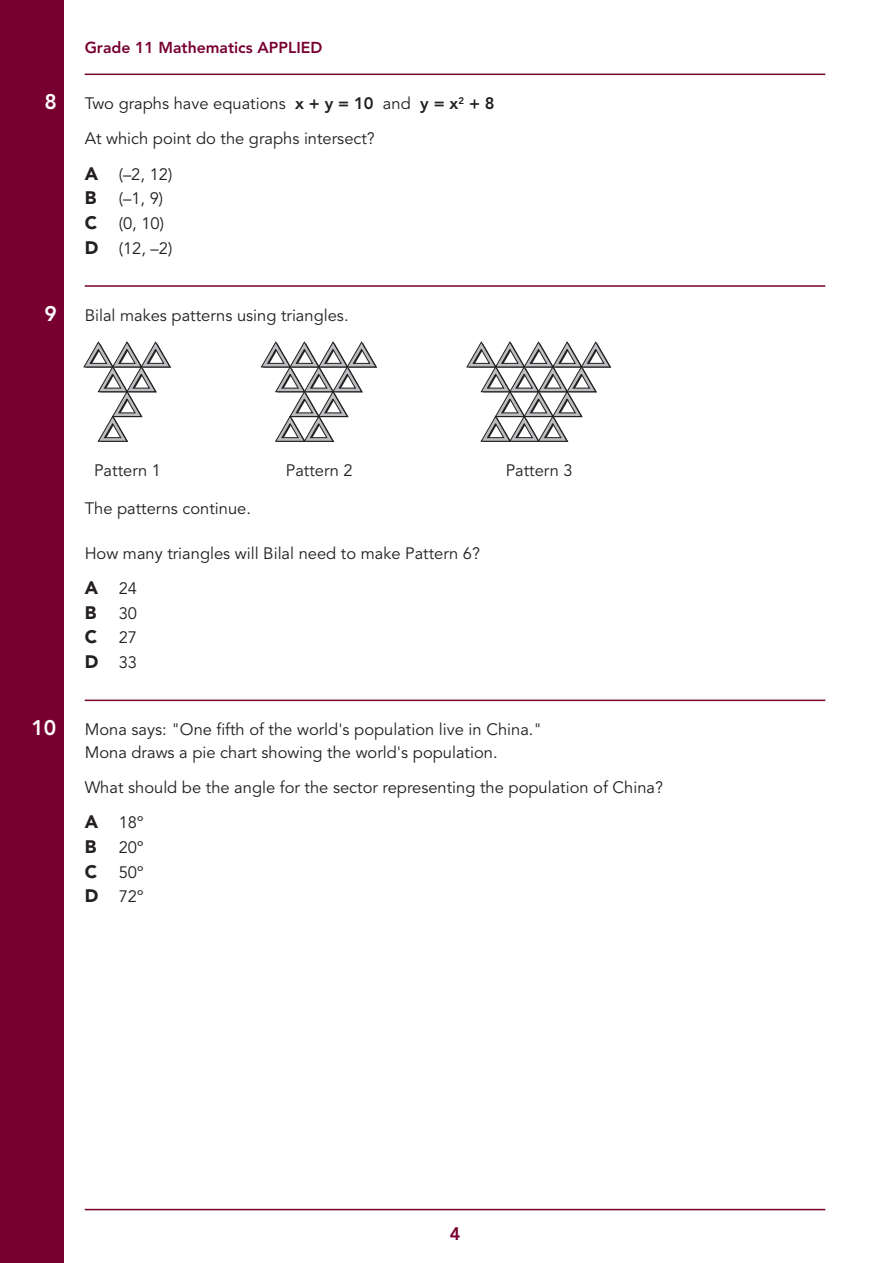
<style>
.page{position:relative;width:893px;height:1263px;background:#fff}
.page>*{position:absolute;margin:0;border:0;box-sizing:border-box;transform-origin:0 0}
.t1{font:800 21px "Avenir LT Std";color:#fff}
.t2{font:900 18px "Avenir LT Std";color:#231f20}
.t3{font:800 18px "Avenir LT Std";color:#780031}
.t4{font:16.5px/24.6px "Avenir LT Std";color:#231f20}
.t5{font:800 15.75px "Avenir LT Std";color:#780031}
.s1{font-weight:800}
.s2{font-weight:900;font-size:18px}
</style>
<div class="page">
<div style="left:0;top:0;width:63px;height:1262px;background:#780031"></div>
<hr style="left:85px;top:1208px;width:739px;height:1px;background:#780031">
<hr style="left:85px;top:74px;width:739px;height:1px;background:#780031">
<hr style="left:85px;top:285px;width:739px;height:2px;background:#780031">
<hr style="left:85px;top:699px;width:739px;height:2px;background:#780031">
<svg style="left:83px;top:341px;width:88px;height:101px"></svg>
<svg style="left:261px;top:341px;width:116px;height:101px"></svg>
<svg style="left:466px;top:341px;width:145px;height:101px"></svg>
<p class="t5" style="left:85px;top:38px;width:239px">Grade 11 Mathematics APPLIED</p>
<p class="t1" style="left:45px;top:89px;width:14px">8</p>
<p class="t4" style="left:85px;top:86px;width:411px;line-height:35.2px">Two graphs have equations <span class="s1">x + y = 10</span> and <span class="s1">y = x</span><sup>2</sup> <span class="s1">+ 8<br></span>At which point do the graphs intersect?</p>
<p class="t2" style="left:85px;top:162px;width:15px">A</p>
<p class="t4" style="left:119px;top:162px;width:55px">(–2, 12)</p>
<p class="t2" style="left:85px;top:187px;width:13px">B</p>
<p class="t4" style="left:119px;top:187px;width:46px">(–1, 9)</p>
<p class="t2" style="left:85px;top:212px;width:14px">C</p>
<p class="t4" style="left:85px;top:211px;width:89px;text-indent:34px">(0, 10)<br><span class="s2">D</span> (12, –2)</p>
<p class="t1" style="left:45px;top:301px;width:14px">9</p>
<p class="t4" style="left:85px;top:303px;width:265px">Bilal makes patterns using triangles.</p>
<p class="t4" style="left:94px;top:458px;width:68px">Pattern 1</p>
<p class="t4" style="left:286px;top:458px;width:68px">Pattern 2</p>
<p class="t4" style="left:505px;top:458px;width:68px">Pattern 3</p>
<p class="t4" style="left:85px;top:496px;width:168px">The patterns continue.</p>
<p class="t4" style="left:85px;top:541px;width:397px">How many triangles will Bilal need to make Pattern 6?</p>
<p class="t2" style="left:85px;top:576px;width:15px">A</p>
<p class="t4" style="left:119px;top:576px;width:20px">24</p>
<p class="t2" style="left:85px;top:601px;width:13px">B</p>
<p class="t4" style="left:119px;top:601px;width:20px">30</p>
<p class="t2" style="left:85px;top:626px;width:14px">C</p>
<p class="t4" style="left:85px;top:625px;width:54px;text-align:right">27<br><span class="s2">D</span> 33</p>
<p class="t1" style="left:32px;top:715px;width:26px">10</p>
<p class="t4" style="left:85px;top:718px;width:458px;line-height:22.5px">Mona says: "One fifth of the world's population live in China."<br>Mona draws a pie chart showing the world's population.</p>
<p class="t4" style="left:85px;top:775px;width:579px">What should be the angle for the sector representing the population of China?</p>
<p class="t2" style="left:85px;top:810px;width:15px">A</p>
<p class="t4" style="left:119px;top:810px;width:26px">18º</p>
<p class="t2" style="left:85px;top:835px;width:13px">B</p>
<p class="t4" style="left:119px;top:835px;width:26px">20º</p>
<p class="t2" style="left:85px;top:860px;width:14px">C</p>
<p class="t4" style="left:85px;top:859px;width:60px;text-align:right">50º<br><span class="s2">D</span> 72º</p>
<p class="t3" style="left:449px;top:1222px;width:12px">4</p>
</div>
